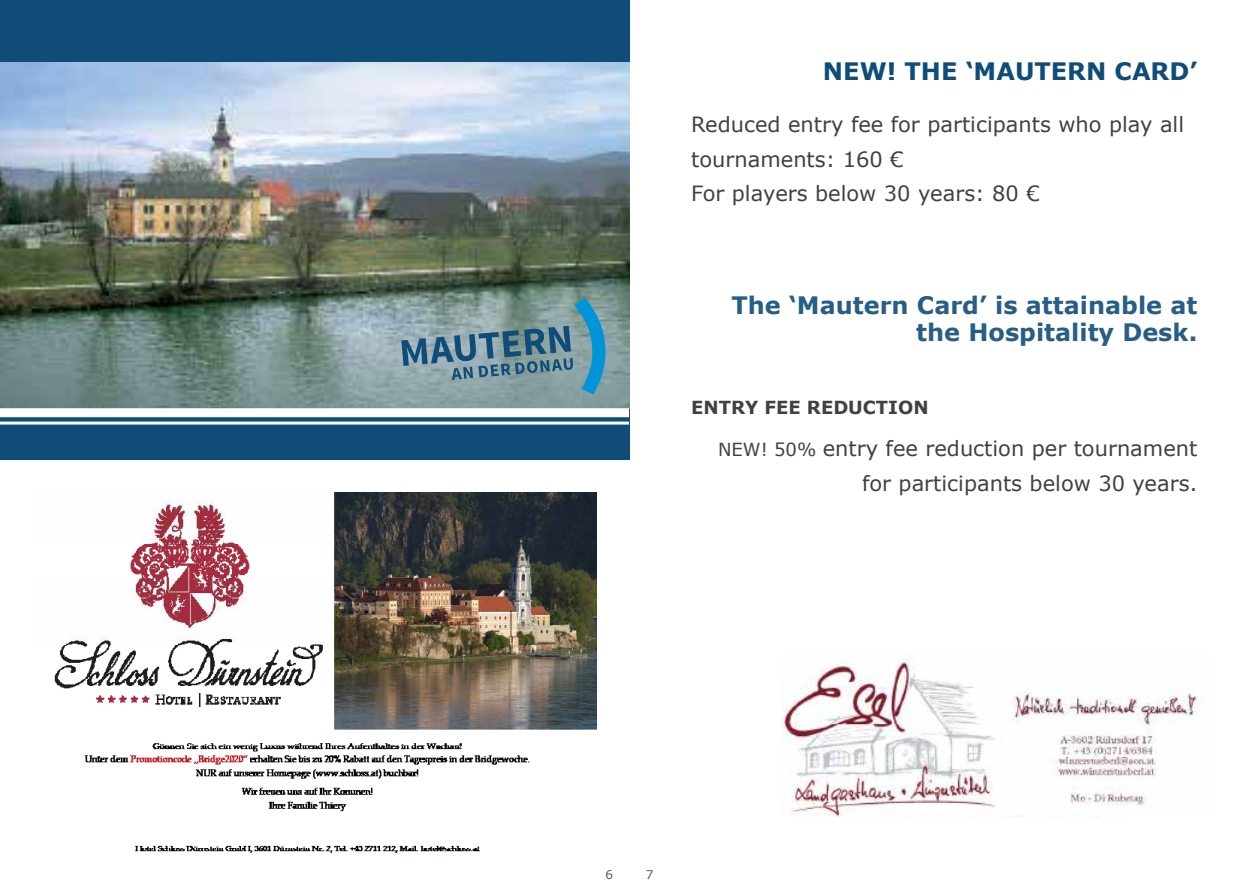
<style>
.page{position:relative;width:1259px;height:893px;background:#fff}
.page>*{position:absolute;margin:0;border:0;box-sizing:border-box;transform-origin:0 0}
.t1{font:700 24px/27px "Verdana";color:#275e85;text-align:right}
.t2{font:700 24px "Verdana";color:#0f4d78}
.t3{font:21px/34.5px "Verdana";color:#414042}
.t4{font:700 18px "Verdana";color:#414042}
.t5{font:12px "Verdana";color:#58595b}
.s1{font-size:18px}
</style>
<div class="page">
<div style="left:0;top:0;width:629px;height:460px;background:#0f4d78"></div>
<img style="left:0;top:63px;width:629px;height:345px">
<div style="left:0;top:408px;width:629px;height:9px;background:#fff"></div>
<hr style="left:0;top:422px;width:629px;height:3px;background:#fff">
<svg style="left:401px;top:298px;width:206px;height:97px;background:#7196a1"></svg>
<img style="left:54px;top:492px;width:542px;height:361px">
<img style="left:782px;top:658px;width:416px;height:159px">
<p class="t2" style="left:823px;top:55px;width:376px">NEW! THE ‘MAUTERN CARD’</p>
<p class="t3" style="left:691px;top:107px;width:494px">Reduced entry fee for participants who play all tournaments: 160 €<br>For players below 30 years: 80 €</p>
<p class="t1" style="left:731px;top:292px;width:467px">The ‘Mautern Card’ is attainable at the Hospitality Desk.</p>
<p class="t4" style="left:691px;top:395px;width:239px">ENTRY FEE REDUCTION</p>
<p class="t3" style="left:718px;top:431px;width:481px;text-align:right"><span class="s1">NEW! 50%</span> entry fee reduction per tournament for participants below 30 years.</p>
<p class="t5" style="left:605px;top:866px;width:9px">6</p>
<p class="t5" style="left:646px;top:866px;width:9px">7</p>
</div>
